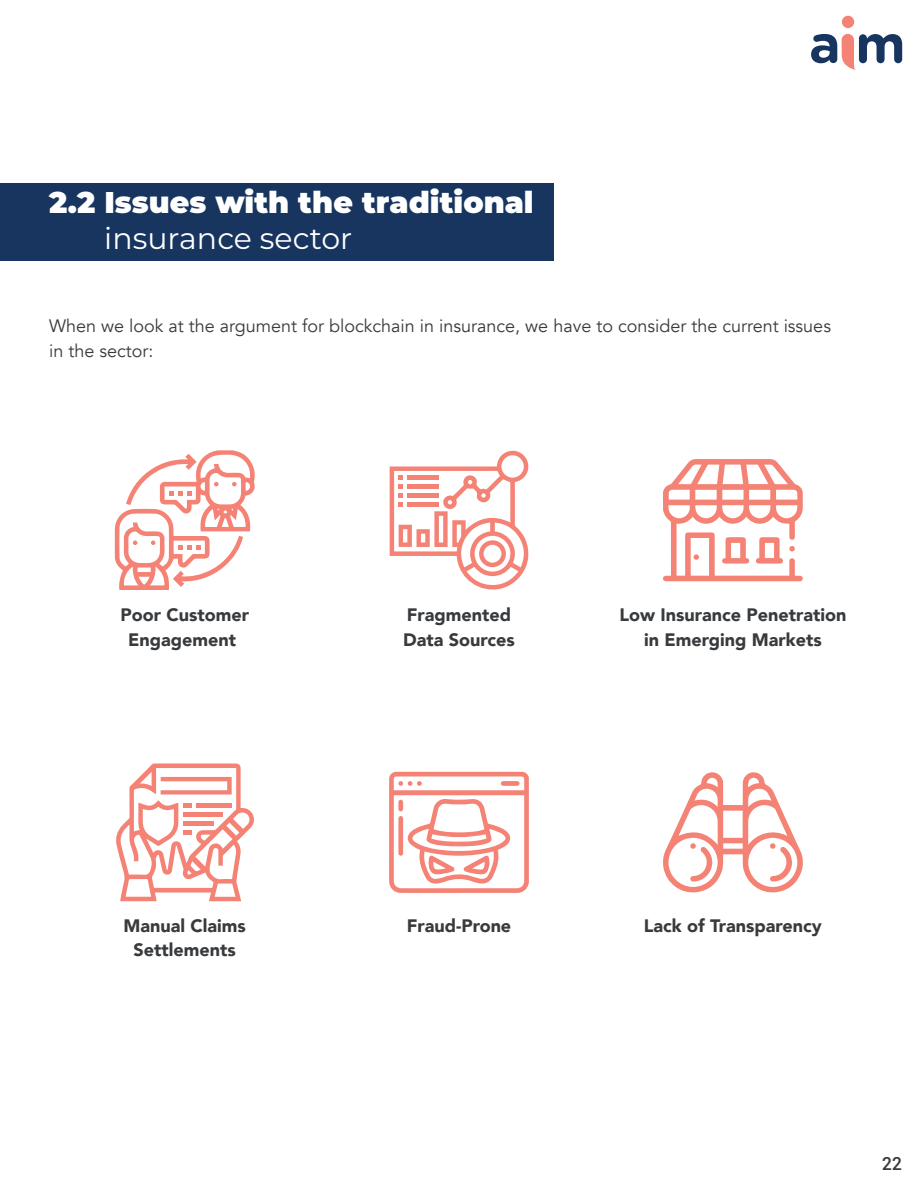
<style>
.page{position:relative;width:918px;height:1188px;background:#fff}
.page>*{position:absolute;margin:0;border:0;box-sizing:border-box;transform-origin:0 0}
.t1{font:900 30px "Montserrat";color:#fff}
.t2{font:30px "Montserrat";color:#fff}
.t3{font:900 18px/24.6px "Avenir";color:#383b3e;text-align:center}
.t4{font:18px/24.6px "Avenir";color:#383b3e}
.t5{font:500 18px "Roboto";color:#383b3e}
</style>
<div class="page">
<div style="left:0;top:184px;width:554px;height:77px;background:#17355f"></div>
<svg style="left:115px;top:450px;width:140px;height:140px"></svg>
<svg style="left:389px;top:772px;width:140px;height:121px"></svg>
<svg style="left:663px;top:459px;width:140px;height:122px"></svg>
<svg style="left:663px;top:772px;width:140px;height:121px"></svg>
<div style="left:842px;top:16px;width:12px;height:12px;background:#f48376;border-radius:50%"></div>
<svg style="left:811px;top:34px;width:91px;height:36px"></svg>
<svg style="left:116px;top:819px;width:12px;height:83px"></svg>
<svg style="left:128px;top:763px;width:126px;height:139px"></svg>
<svg style="left:389px;top:771px;width:58px;height:71px"></svg>
<svg style="left:389px;top:450px;width:140px;height:140px"></svg>
<svg style="left:663px;top:459px;width:85px;height:82px"></svg>
<h1 class="t1" style="left:49px;top:180px;width:486px">2.2 Issues with the traditional</h1>
<h1 class="t2" style="left:104px;top:218px;width:249px">insurance sector</h1>
<p class="t4" style="left:49px;top:314px;width:783px">When we look at the argument for blockchain in insurance, we have to consider the current issues in the sector:</p>
<p class="t3" style="left:120px;top:602px;width:130px">Poor Customer<br>Engagement</p>
<p class="t3" style="left:403px;top:602px;width:113px;text-align:left">Fragmented<br>Data Sources</p>
<p class="t3" style="left:619px;top:602px;width:228px">Low Insurance Penetration in Emerging Markets</p>
<p class="t3" style="left:124px;top:912px;width:124px">Manual Claims<br>Settlements</p>
<p class="t3" style="left:407px;top:912px;width:106px">Fraud-Prone</p>
<p class="t3" style="left:644px;top:912px;width:180px">Lack of Transparency</p>
<p class="t5" style="left:882px;top:1151px;width:22px">22</p>
</div>
